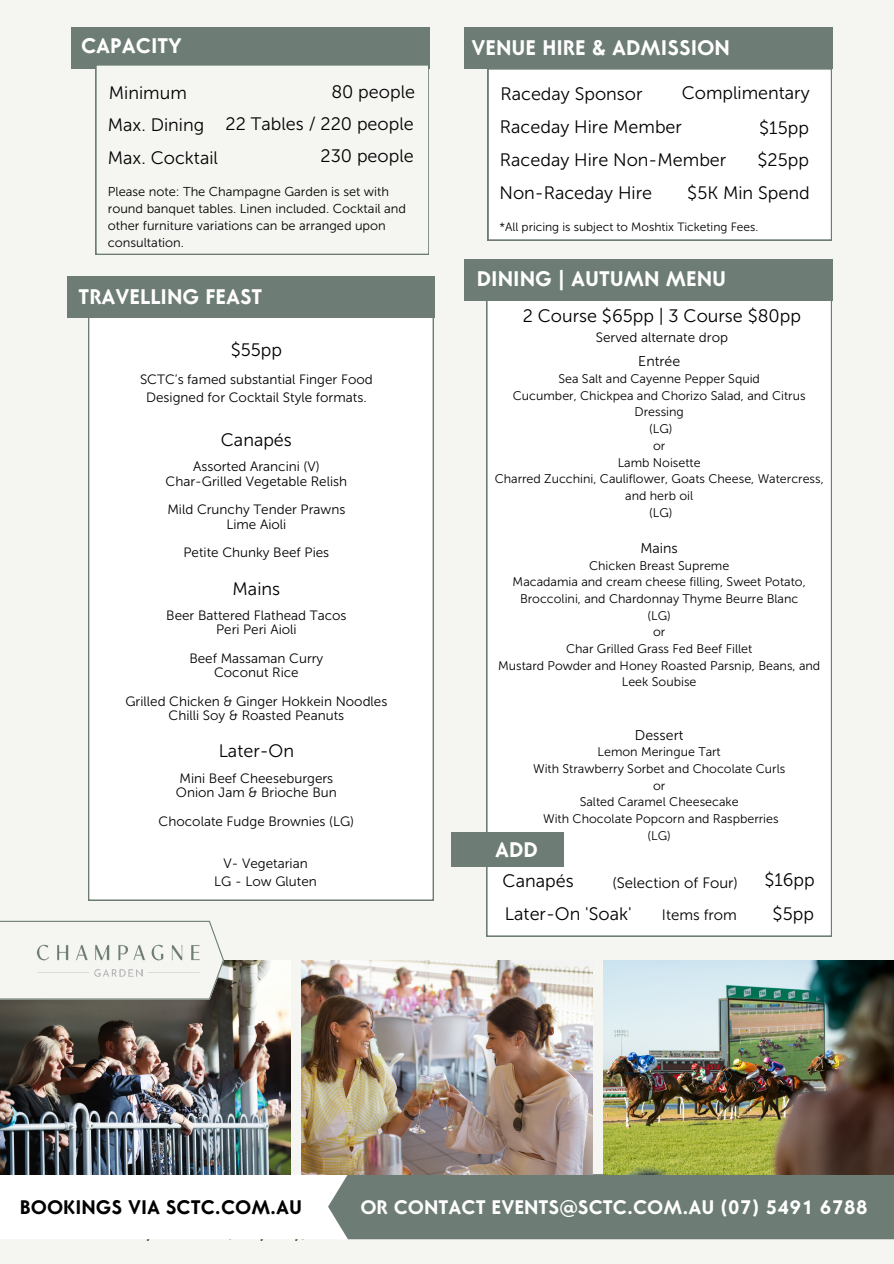
<style>
.page{position:relative;width:894px;height:1264px;background:#fff}
.page>*{position:absolute;margin:0;border:0;box-sizing:border-box;transform-origin:0 0}
.t1{font:700 21px "Core Sans G";color:#fff}
.t2{font:700 19.5px "Core Sans G";color:#fff}
.t3{font:700 19.5px "Core Sans G";color:#000}
.t4{font:18px/33px "Museo Sans 300";color:#000}
.t5{font:15px "Museo Sans 300";color:#000}
.t6{font:14.1px "Museo Sans 300";color:#000}
.t7{font:13.5px/14.2px "Museo Sans 300";color:#000;text-align:center}
.t8{font:12.9px/17.1px "Museo Sans 300";color:#000}
.t9{font:12.45px/16.6px "Museo Sans 300";color:#000;text-align:center}
.t10{font:12px "Museo Sans 300";color:#000}
</style>
<div class="page">
<div style="left:0;top:0;width:893px;height:1263px;background:#f5f6f2"></div>
<div style="left:71px;top:27px;width:358px;height:42px;background:#6d7d75"></div>
<svg style="left:95px;top:65px;width:333px;height:190px"></svg>
<div style="left:0;top:1174px;width:328px;height:65px;background:#fff"></div>
<div style="left:328px;top:1174px;width:565px;height:65px;background:#6d7d75"></div>
<img style="left:0;top:960px;width:290px;height:213px">
<img style="left:302px;top:960px;width:290px;height:213px">
<img style="left:603px;top:960px;width:290px;height:213px">
<div style="left:486px;top:301px;width:345px;height:635px;background:#fff"></div>
<div style="left:464px;top:259px;width:368px;height:42px;background:#6d7d75"></div>
<div style="left:464px;top:27px;width:368px;height:42px;background:#6d7d75"></div>
<div style="left:487px;top:69px;width:344px;height:171px;background:#fff"></div>
<div style="left:451px;top:832px;width:112px;height:35px;background:#6d7d75"></div>
<div style="left:88px;top:318px;width:345px;height:582px;background:#fff"></div>
<div style="left:68px;top:276px;width:366px;height:42px;background:#6d7d75"></div>
<svg style="left:0;top:920px;width:224px;height:79px"></svg>
<img style="left:29px;top:936px;width:176px;height:48px">
<h1 class="t1" style="left:81px;top:38px;width:102px">CAPACITY</h1>
<h3 class="t4" style="left:109px;top:76px;width:79px">Minimum</h3>
<h3 class="t4" style="left:108px;top:108px;width:112px">Max. Dining<br>Max. Cocktail</h3>
<h3 class="t4" style="left:331px;top:75px;width:85px">80 people</h3>
<h3 class="t4" style="left:225px;top:108px;width:190px;line-height:32.4px;text-align:right">22 Tables / 220 people<br>230 people</h3>
<p class="t8" style="left:108px;top:183px;width:300px">Please note: The Champagne Garden is set with round banquet tables. Linen included. Cocktail and other furniture variations can be arranged upon consultation.</p>
<h1 class="t1" style="left:79px;top:288px;width:185px">TRAVELLING FEAST</h1>
<h3 class="t4" style="left:231px;top:334px;width:53px">$55pp</h3>
<p class="t7" style="left:140px;top:370px;width:234px;line-height:18px">SCTC’s famed substantial Finger Food<br>Designed for Cocktail Style formats.</p>
<h3 class="t4" style="left:221px;top:423px;width:72px">Canapés</h3>
<p class="t7" style="left:165px;top:460px;width:183px">Assorted Arancini (V)<br>Char-Grilled Vegetable Relish</p>
<p class="t7" style="left:167px;top:502px;width:179px">Mild Crunchy Tender Prawns<br>Lime Aioli</p>
<p class="t7" style="left:183px;top:545px;width:147px">Petite Chunky Beef Pies</p>
<h3 class="t4" style="left:232px;top:572px;width:49px">Mains</h3>
<p class="t7" style="left:166px;top:608px;width:182px">Beer Battered Flathead Tacos<br>Peri Peri Aioli</p>
<p class="t7" style="left:189px;top:651px;width:135px">Beef Massaman Curry<br>Coconut Rice</p>
<p class="t7" style="left:125px;top:694px;width:263px">Grilled Chicken &amp; Ginger Hokkein Noodles<br>Chilli Soy &amp; Roasted Peanuts</p>
<h3 class="t4" style="left:218px;top:734px;width:77px">Later-On</h3>
<p class="t7" style="left:176px;top:771px;width:162px;text-align:left">Mini Beef Cheeseburgers<br>Onion Jam &amp; Brioche Bun</p>
<p class="t7" style="left:159px;top:814px;width:197px">Chocolate Fudge Brownies (LG)</p>
<p class="t7" style="left:214px;top:854px;width:104px;line-height:18px">V- Vegetarian<br>LG - Low Gluten</p>
<h1 class="t1" style="left:471px;top:39px;width:260px">VENUE HIRE &amp; ADMISSION</h1>
<h3 class="t4" style="left:500px;top:77px;width:144px">Raceday Sponsor</h3>
<h3 class="t4" style="left:681px;top:76px;width:129px">Complimentary</h3>
<h3 class="t4" style="left:500px;top:111px;width:183px">Raceday Hire Member</h3>
<h3 class="t4" style="left:759px;top:111px;width:51px">$15pp</h3>
<h3 class="t4" style="left:500px;top:143px;width:228px">Raceday Hire Non-Member</h3>
<h3 class="t4" style="left:757px;top:143px;width:53px">$25pp</h3>
<h3 class="t4" style="left:499px;top:177px;width:154px">Non-Raceday Hire</h3>
<h3 class="t4" style="left:687px;top:177px;width:124px">$5K Min Spend</h3>
<p class="t10" style="left:499px;top:219px;width:260px">*All pricing is subject to Moshtix Ticketing Fees.</p>
<h1 class="t1" style="left:476px;top:270px;width:251px">DINING | AUTUMN MENU</h1>
<h3 class="t4" style="left:522px;top:299px;width:280px">2 Course $65pp | 3 Course $80pp</h3>
<p class="t7" style="left:595px;top:330px;width:134px">Served alternate drop</p>
<p class="t6" style="left:638px;top:353px;width:43px">Entrée</p>
<p class="t9" style="left:494px;top:370px;width:330px">Sea Salt and Cayenne Pepper Squid<br>Cucumber, Chickpea and Chorizo Salad, and Citrus<br>Dressing<br>(LG)<br>or<br>Lamb Noisette<br>Charred Zucchini, Cauliflower, Goats Cheese, Watercress, and herb oil<br>(LG)</p>
<p class="t6" style="left:640px;top:539px;width:39px">Mains</p>
<p class="t9" style="left:498px;top:557px;width:323px">Chicken Breast Supreme<br>Macadamia and cream cheese filling, Sweet Potato,<br>Broccolini, and Chardonnay Thyme Beurre Blanc<br>(LG)<br>or<br>Char Grilled Grass Fed Beef Fillet<br>Mustard Powder and Honey Roasted Parsnip, Beans, and<br>Leek Soubise</p>
<p class="t6" style="left:634px;top:726px;width:50px">Dessert</p>
<p class="t9" style="left:533px;top:743px;width:254px">Lemon Meringue Tart<br>With Strawberry Sorbet and Chocolate Curls or<br>Salted Caramel Cheesecake<br>With Chocolate Popcorn and Raspberries (LG)</p>
<h1 class="t1" style="left:495px;top:842px;width:44px">ADD</h1>
<h3 class="t4" style="left:502px;top:864px;width:73px">Canapés</h3>
<p class="t5" style="left:612px;top:873px;width:127px">(Selection of Four)</p>
<h3 class="t4" style="left:764px;top:863px;width:52px">$16pp</h3>
<p class="t5" style="left:661px;top:906px;width:77px">Items from</p>
<h3 class="t4" style="left:505px;top:897px;width:128px">Later-On 'Soak'</h3>
<h3 class="t4" style="left:772px;top:897px;width:43px">$5pp</h3>
<h2 class="t3" style="left:20px;top:1199px;width:284px">BOOKINGS VIA SCTC.COM.AU</h2>
<h2 class="t2" style="left:360px;top:1199px;width:509px">OR CONTACT EVENTS@SCTC.COM.AU (07) 5491 6788</h2>
</div>
